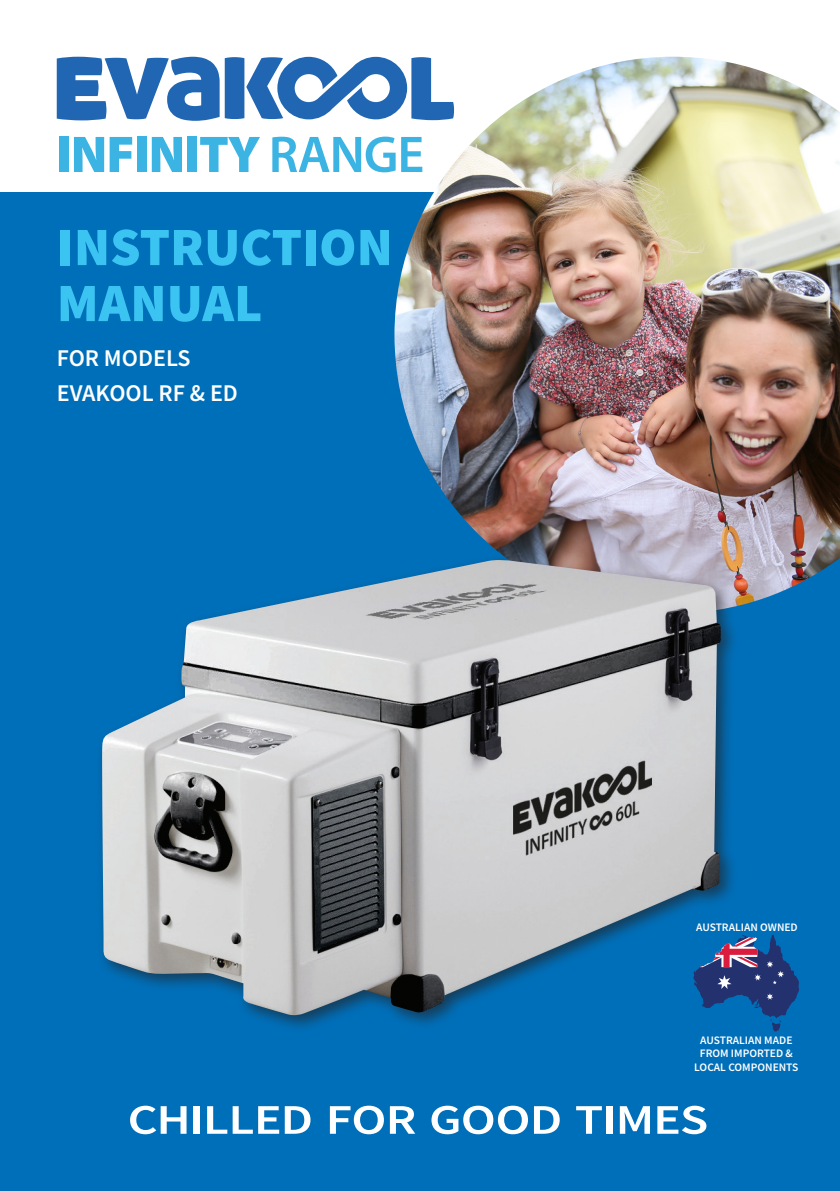
<style>
.page{position:relative;width:840px;height:1191px;background:#fff}
.page>*{position:absolute;margin:0;border:0;box-sizing:border-box;transform-origin:0 0}
.t1{font:900 54px "Source Sans Pro";color:#3bc3f1}
.t2{font:900 52px "Myriad Pro";letter-spacing:-.02em;color:#3bb4e4}
.t3{font:600 24px "Source Sans Pro";color:#fff}
.t4{font:600 11.4px/13.8px "Source Sans Pro";color:#fff;text-align:center}
.s1{font-weight:600}
</style>
<div class="page">
<div style="left:0;top:193px;width:839px;height:998px;background:#006fb9"></div>
<img style="left:394px;top:57px;width:445px;height:549px">
<svg style="left:130px;top:1105px;width:56px;height:29px"></svg>
<div style="left:194px;top:1106px;width:6px;height:27px;background:#fff"></div>
<svg style="left:207px;top:1106px;width:103px;height:27px"></svg>
<svg style="left:330px;top:1105px;width:85px;height:29px"></svg>
<svg style="left:431px;top:1105px;width:96px;height:29px"></svg>
<svg style="left:534px;top:1106px;width:25px;height:27px"></svg>
<svg style="left:576px;top:1106px;width:25px;height:27px"></svg>
<div style="left:606px;top:1106px;width:6px;height:27px;background:#fff"></div>
<svg style="left:619px;top:1106px;width:30px;height:27px"></svg>
<svg style="left:657px;top:1105px;width:49px;height:29px"></svg>
<svg style="left:57px;top:57px;width:397px;height:64px"></svg>
<div style="left:96px;top:554px;width:642px;height:478px;background:#231f20;opacity:.6"></div>
<img style="left:102px;top:560px;width:618px;height:455px">
<svg style="left:693px;top:934px;width:105px;height:97px"></svg>
<p class="t2" style="left:56px;top:125px;width:369px">INFINITY <span class="s1">RANGE</span></p>
<p class="t1" style="left:57px;top:210px;width:337px">INSTRUCTION</p>
<p class="t1" style="left:57px;top:266px;width:207px">MANUAL</p>
<p class="t3" style="left:57px;top:343px;width:135px">FOR MODELS</p>
<p class="t3" style="left:57px;top:377px;width:183px">EVAKOOL RF &amp; ED</p>
<p class="t4" style="left:695px;top:920px;width:103px">AUSTRALIAN OWNED</p>
<p class="t4" style="left:693px;top:1032px;width:106px">AUSTRALIAN MADE<br>FROM IMPORTED &amp;<br>LOCAL COMPONENTS</p>
</div>
